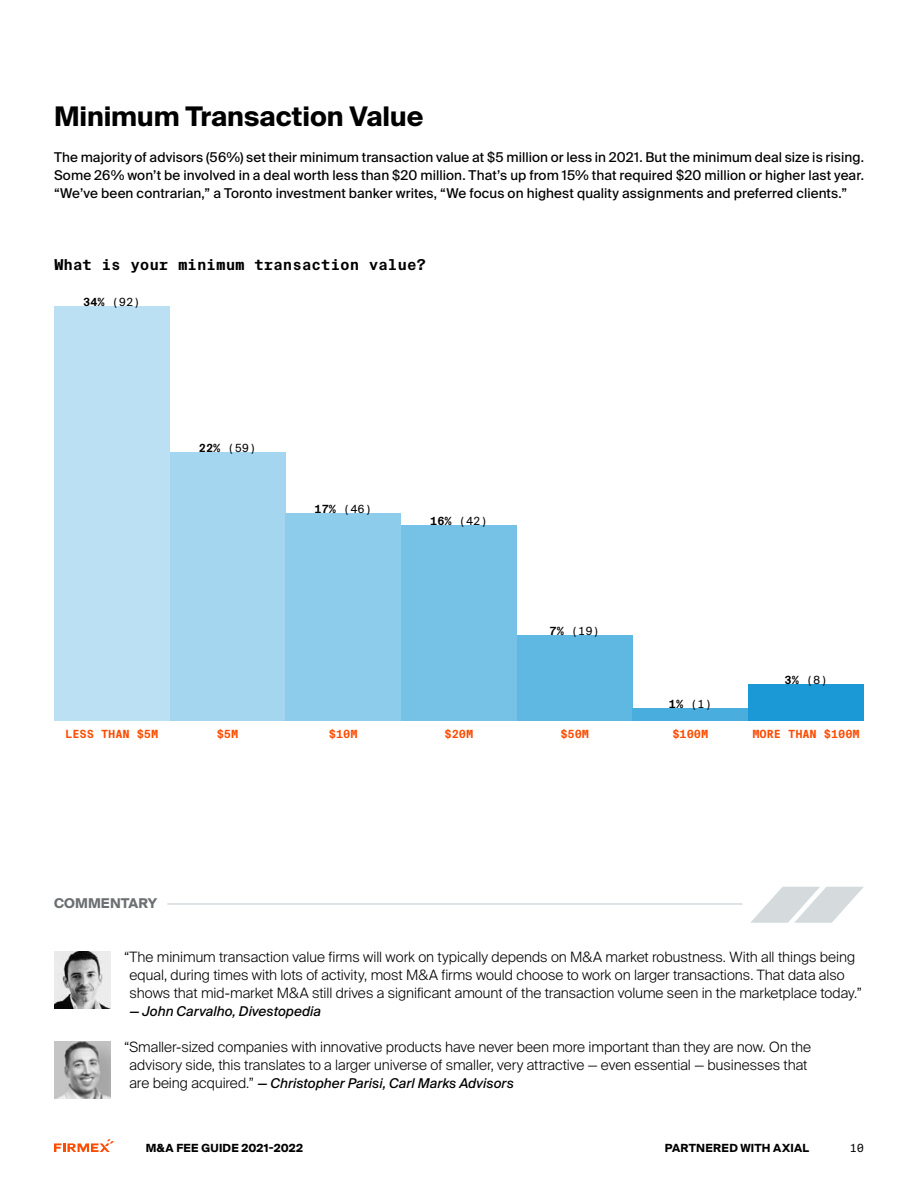
<style>
.page{position:relative;width:918px;height:1188px;background:#fff}
.page>*{position:absolute;margin:0;border:0;box-sizing:border-box;transform-origin:0 0}
.t1{font:700 27px "Suisse Intl";letter-spacing:-.005em;color:#000}
.t2{font:700 15px "Suisse Intl Mono";letter-spacing:-.01em;color:#000}
.t3{font:300 14.25px/18px "Suisse Intl";color:#000}
.t4{font:13.5px/18px "Suisse Intl";letter-spacing:.005em;color:#000;text-align:justify}
.t5{font:italic 13.5px "Suisse Intl";letter-spacing:.005em;color:#000}
.t6{font:700 13.5px "Suisse Intl";letter-spacing:.005em;color:#6c7072}
.t7{font:11.25px "Suisse Intl Mono";letter-spacing:-.01em;color:#000}
.t8{font:700 11.25px "Suisse Intl Mono";letter-spacing:-.01em;color:#fc4c02}
.t9{font:700 11.25px "Suisse Intl";letter-spacing:.02em;color:#000}
.s1{font-weight:700}
.s2{font-weight:300;font-style:normal;font-size:14.25px}
</style>
<div class="page">
<svg style="left:54px;top:1139px;width:60px;height:13px"></svg>
<div style="left:54px;top:306px;width:116px;height:414px;background:#bbe0f3"></div>
<div style="left:170px;top:452px;width:115px;height:268px;background:#a4d6ef"></div>
<div style="left:285px;top:513px;width:116px;height:207px;background:#8dcceb"></div>
<div style="left:401px;top:525px;width:116px;height:195px;background:#76c2e7"></div>
<div style="left:517px;top:635px;width:116px;height:85px;background:#5fb8e2"></div>
<div style="left:633px;top:708px;width:115px;height:12px;background:#49adde"></div>
<div style="left:748px;top:684px;width:116px;height:36px;background:#1b99d6"></div>
<img style="left:54px;top:951px;width:57px;height:57px">
<svg style="left:750px;top:887px;width:114px;height:36px"></svg>
<hr style="left:167px;top:903px;width:576px;height:2px;background:#d5dadd">
<img style="left:54px;top:1041px;width:57px;height:57px">
<h1 class="t1" style="left:54px;top:101px;width:371px">Minimum Transaction Value</h1>
<p class="t4" style="left:54px;top:148px;width:811px">The majority of advisors (56%) set their minimum transaction value at $5 million or less in 2021. But the minimum deal size is rising.<br>Some 26% won’t be involved in a deal worth less than $20 million. That’s up from 15% that required $20 million or higher last year. “We’ve been contrarian,” a Toronto investment banker writes, “We focus on highest quality assignments and preferred clients.”</p>
<p class="t2" style="left:54px;top:256px;width:374px">What is your minimum transaction value?</p>
<p class="t7" style="left:83px;top:296px;width:59px"><span class="s1">34%</span> (92)</p>
<p class="t7" style="left:199px;top:442px;width:59px"><span class="s1">22%</span> (59)</p>
<p class="t7" style="left:315px;top:503px;width:59px"><span class="s1">17%</span> (46)</p>
<p class="t7" style="left:430px;top:515px;width:59px"><span class="s1">16%</span> (42)</p>
<p class="t7" style="left:550px;top:625px;width:52px"><span class="s1">7%</span> (19)</p>
<p class="t7" style="left:669px;top:698px;width:45px"><span class="s1">1%</span> (1)</p>
<p class="t7" style="left:785px;top:673px;width:45px"><span class="s1">3%</span> (8)</p>
<p class="t8" style="left:65px;top:728px;width:95px">LESS THAN $5M</p>
<p class="t8" style="left:217px;top:728px;width:23px">$5M</p>
<p class="t8" style="left:329px;top:728px;width:30px">$10M</p>
<p class="t8" style="left:445px;top:728px;width:30px">$20M</p>
<p class="t8" style="left:560px;top:728px;width:30px">$50M</p>
<p class="t8" style="left:672px;top:728px;width:37px">$100M</p>
<p class="t8" style="left:752px;top:728px;width:109px">MORE THAN $100M</p>
<p class="t6" style="left:54px;top:896px;width:105px">COMMENTARY</p>
<p class="t3" style="left:130px;top:949px;width:734px;text-indent:-6px">“The minimum transaction value firms will work on typically depends on M&amp;A market robustness. With all things being equal, during times with lots of activity, most M&amp;A firms would choose to work on larger transactions. That data also shows that mid-market M&amp;A still drives a significant amount of the transaction volume seen in the marketplace today.”</p>
<p class="t5" style="left:130px;top:1004px;width:193px">— John Carvalho, Divestopedia</p>
<p class="t3" style="left:124px;top:1039px;width:689px;text-align:center">“Smaller-sized companies with innovative products have never been more important than they are now. On the advisory side, this translates to a larger universe of smaller, very attractive — even essential — businesses that</p>
<p class="t5" style="left:129px;top:1076px;width:386px"><span class="s2">are being acquired.”</span> — Christopher Parisi, Carl Marks Advisors</p>
<p class="t9" style="left:146px;top:1142px;width:159px">M&amp;A FEE GUIDE 2021-2022</p>
<p class="t9" style="left:665px;top:1142px;width:146px">PARTNERED WITH AXIAL</p>
<p class="t7" style="left:850px;top:1142px;width:16px">10</p>
</div>
